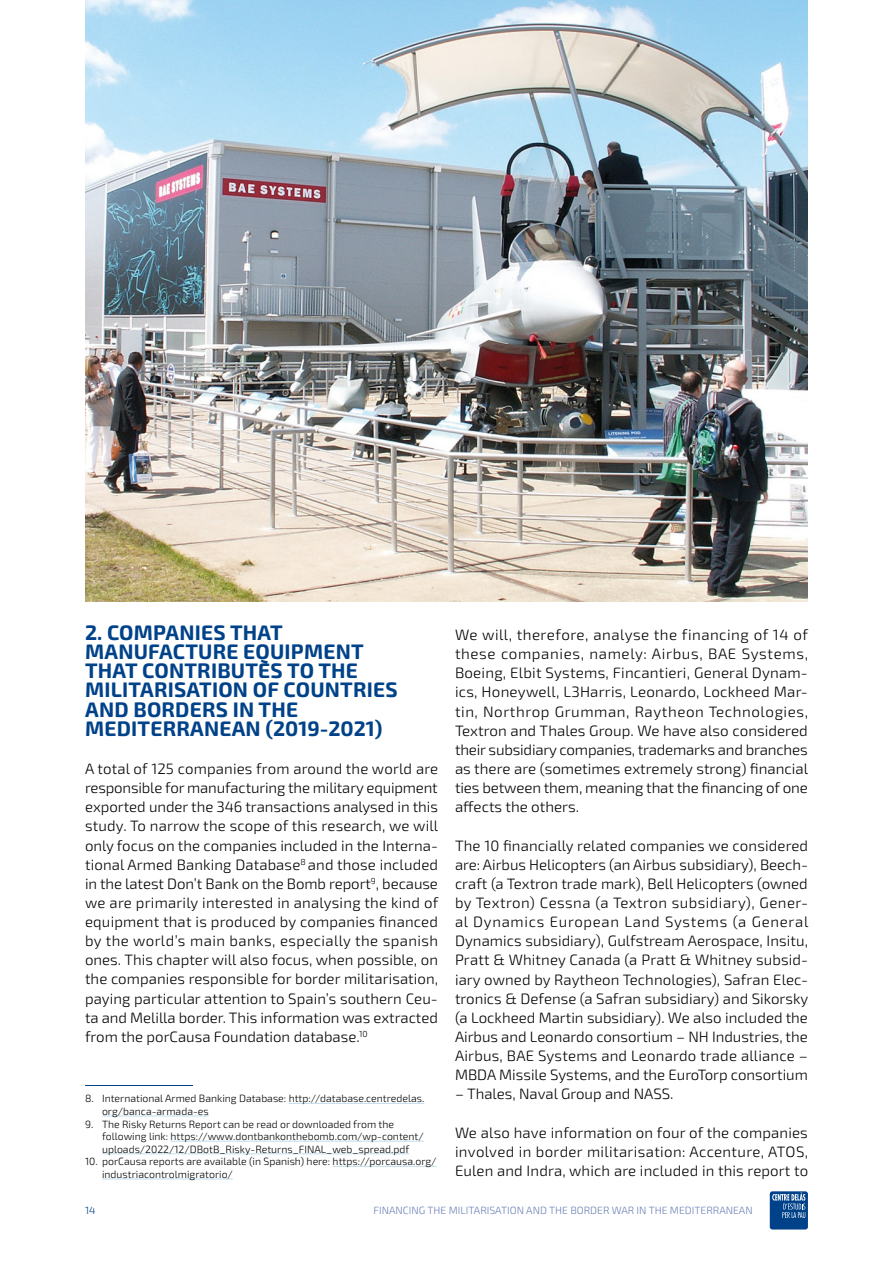
<style>
.page{position:relative;width:893px;height:1263px;background:#fff}
.page>*{position:absolute;margin:0;border:0;box-sizing:border-box;transform-origin:0 0}
.t1{font:700 21px/19.2px "Exo 2.0";letter-spacing:.01em;color:#004289}
.t2{font:300 15px/19.2px "Exo 2.0";color:#000;text-align:justify}
.t3{font:300 10.5px/12.6px "Exo 2.0";color:#000}
.t4{font:300 10.5px "Exo 2.0";color:#6d80b6}
.t5{font:300 10.5px "Exo 2.0";color:#004289}
</style>
<div class="page">
<div style="left:770px;top:1191px;width:38px;height:38px;background:#004289;border-radius:3px"></div>
<svg style="left:772px;top:1192px;width:33px;height:26px"></svg>
<hr style="left:85px;top:1085px;width:108px;height:1px;background:#004289">
<hr style="left:289px;top:1103px;width:135px;height:1px;background:#c3dcec">
<hr style="left:102px;top:1115px;width:107px;height:1px;background:#c3dcec">
<hr style="left:171px;top:1141px;width:253px;height:1px;background:#c3dcec">
<hr style="left:102px;top:1153px;width:307px;height:1px;background:#c3dcec">
<hr style="left:333px;top:1166px;width:104px;height:1px;background:#c3dcec">
<hr style="left:102px;top:1178px;width:131px;height:1px;background:#c3dcec">
<img style="left:85px;top:0;width:723px;height:602px">
<h1 class="t1" style="left:85px;top:623px;width:314px">2. COMPANIES THAT<br>MANUFACTURE EQUIPMENT<br>THAT CONTRIBUTES TO THE<br>MILITARISATION OF COUNTRIES<br>AND BORDERS IN THE<br>MEDITERRANEAN (2019-2021)</h1>
<p class="t2" style="left:85px;top:759px;width:355px">A total of 125 companies from around the world are responsible for manufacturing the military equipment exported under the 346 transactions analysed in this study. To narrow the scope of this research, we will only focus on the companies included in the Interna&shy;tional Armed Banking Database<sup>8</sup> and those included in the latest Don’t Bank on the Bomb report<sup>9</sup>, because we are primarily interested in analysing the kind of equipment that is produced by companies financed by the world’s main banks, especially the spanish ones. This chapter will also focus, when possible, on the companies responsible for border militarisation, paying particular attention to Spain’s southern Ceu&shy;ta and Melilla border. This information was extracted from the porCausa Foundation database.<sup>10</sup></p>
<p class="t3" style="left:102px;top:1092px;width:324px;text-indent:-17px">8. International Armed Banking Database: http://database.centredelas. org/banca-armada-es</p>
<p class="t3" style="left:102px;top:1118px;width:323px;text-indent:-17px">9. The Risky Returns Report can be read or downloaded from the following link: https://www.dontbankonthebomb.com/wp-content/ uploads/2022/12/DBotB_Risky-Returns_FINAL_web_spread.pdf</p>
<p class="t3" style="left:102px;top:1155px;width:336px;text-indent:-17px">10. porCausa reports are available (in Spanish) here: https://porcausa.org/ industriacontrolmigratorio/</p>
<p class="t2" style="left:455px;top:625px;width:355px">We will, therefore, analyse the financing of 14 of these companies, namely: Airbus, BAE Systems, Boeing, Elbit Systems, Fincantieri, General Dynam&shy;ics, Honeywell, L3Harris, Leonardo, Lockheed Mar&shy;tin, Northrop Grumman, Raytheon Technologies, Textron and Thales Group. We have also considered their subsidiary companies, trademarks and branches as there are (sometimes extremely strong) financial ties between them, meaning that the financing of one affects the others.</p>
<p class="t2" style="left:455px;top:836px;width:355px">The 10 financially related companies we considered are: Airbus Helicopters (an Airbus subsidiary), Beech&shy;craft (a Textron trade mark), Bell Helicopters (owned by Textron) Cessna (a Textron subsidiary), Gener&shy;al Dynamics European Land Systems (a General Dynamics subsidiary), Gulfstream Aerospace, Insitu, Pratt &amp; Whitney Canada (a Pratt &amp; Whitney subsid&shy;iary owned by Raytheon Technologies), Safran Elec&shy;tronics &amp; Defense (a Safran subsidiary) and Sikorsky (a Lockheed Martin subsidiary). We also included the Airbus and Leonardo consortium – NH Industries, the Airbus, BAE Systems and Leonardo trade alliance – MBDA Missile Systems, and the EuroTorp consortium</p>
<p class="t2" style="left:455px;top:1085px;width:220px">– Thales, Naval Group and NASS.</p>
<p class="t2" style="left:455px;top:1123px;width:355px">We also have information on four of the companies involved in border militarisation: Accenture, ATOS, Eulen and Indra, which are included in this report to</p>
<p class="t5" style="left:85px;top:1204px;width:12px">14</p>
<p class="t4" style="left:373px;top:1204px;width:381px">FINANCING THE MILITARISATION AND THE BORDER WAR IN THE MEDITERRANEAN</p>
</div>
